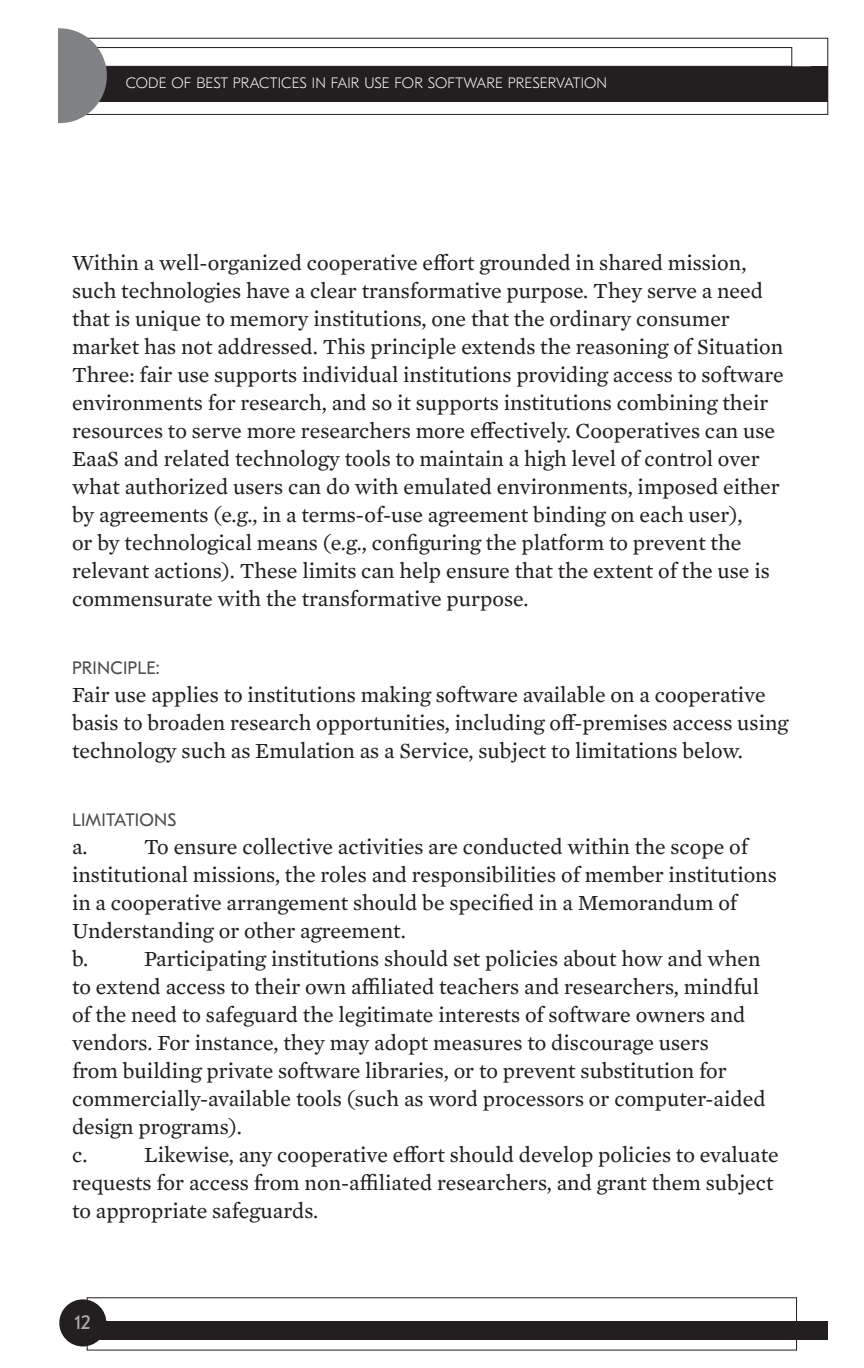
<style>
.page{position:relative;width:864px;height:1368px;background:#fff}
.page>*{position:absolute;margin:0;border:0;box-sizing:border-box;transform-origin:0 0}
.t1{font:22px/28px "Mercury Text G2";color:#231f20}
.t2{font:20px "GT Eesti Text";color:#a8a9ad}
.t3{font:18px "GT Eesti Text";letter-spacing:.01em;color:#4b4c4d}
.t4{font:100 15px "GT Eesti Text";letter-spacing:.01em;color:#fff}
</style>
<div class="page">
<div style="left:72px;top:38px;width:756px;height:77px;border:1px solid #231f20"></div>
<div style="left:36px;top:66px;width:792px;height:36px;background:#231f20"></div>
<div style="left:72px;top:1321px;width:756px;height:19px;background:#231f20"></div>
<div style="left:36px;top:47px;width:756px;height:20px;border:1px solid #231f20"></div>
<div style="left:60px;top:1300px;width:46px;height:46px;background:#231f20;border-radius:50%"></div>
<div style="left:59px;top:1299px;width:47px;height:47px;border:2px solid #231f20;border-radius:50%"></div>
<div style="left:12px;top:28px;width:95px;height:95px;background:#808285;border-radius:50%"></div>
<div style="left:0;top:11px;width:57px;height:151px;background:#fff"></div>
<p class="t4" style="left:126px;top:75px;width:483px">CODE OF BEST PRACTICES IN FAIR USE FOR SOFTWARE PRESERVATION</p>
<p class="t1" style="left:72px;top:247px;width:713px">Within a well-organized cooperative effort grounded in shared mission, such technologies have a clear transformative purpose. They serve a need that is unique to memory institutions, one that the ordinary consumer market has not addressed. This principle extends the reasoning of Situation Three: fair use supports individual institutions providing access to software environments for research, and so it supports institutions combining their resources to serve more researchers more effectively. Cooperatives can use EaaS and related technology tools to maintain a high level of control over what authorized users can do with emulated environments, imposed either by agreements (e.g., in a terms-of-use agreement binding on each user),<br>or by technological means (e.g., configuring the platform to prevent the relevant actions). These limits can help ensure that the extent of the use is commensurate with the transformative purpose.</p>
<p class="t3" style="left:72px;top:657px;width:89px">PRINCIPLE:</p>
<p class="t1" style="left:72px;top:679px;width:718px">Fair use applies to institutions making software available on a cooperative basis to broaden research opportunities, including off-premises access using technology such as Emulation as a Service, subject to limitations below.</p>
<p class="t3" style="left:72px;top:809px;width:106px">LIMITATIONS</p>
<p class="t1" style="left:72px;top:831px;width:17px">a.</p>
<p class="t1" style="left:72px;top:831px;width:706px;text-indent:72px">To ensure collective activities are conducted within the scope of institutional missions, the roles and responsibilities of member institutions in a cooperative arrangement should be specified in a Memorandum of Understanding or other agreement.<br>b.</p>
<p class="t1" style="left:72px;top:943px;width:695px;text-indent:72px">Participating institutions should set policies about how and when to extend access to their own affiliated teachers and researchers, mindful of the need to safeguard the legitimate interests of software owners and vendors. For instance, they may adopt measures to discourage users<br>from building private software libraries, or to prevent substitution for commercially-available tools (such as word processors or computer-aided design programs).<br>c.</p>
<p class="t1" style="left:72px;top:1139px;width:708px;text-indent:72px">Likewise, any cooperative effort should develop policies to evaluate requests for access from non-affiliated researchers, and grant them subject to appropriate safeguards.</p>
<p class="t2" style="left:74px;top:1311px;width:18px">12</p>
</div>
